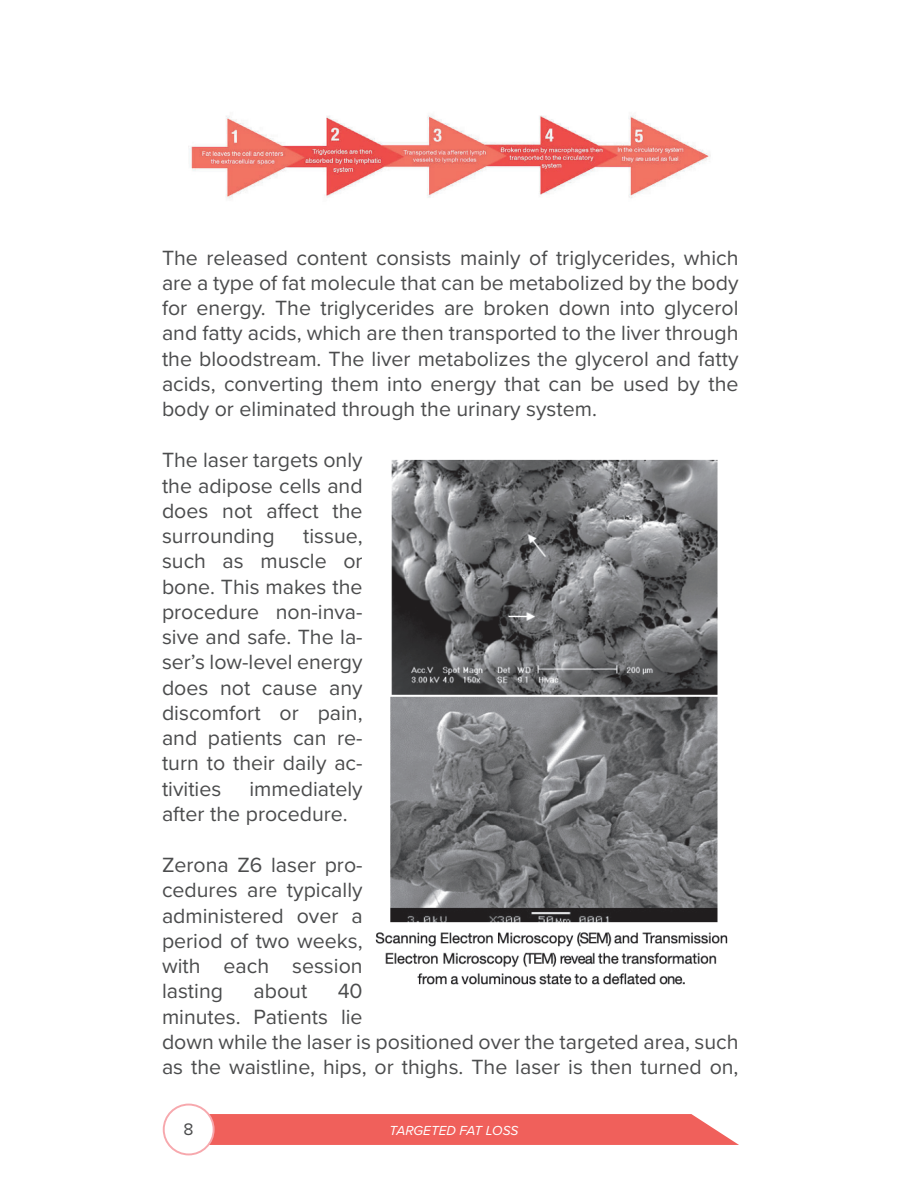
<style>
.page{position:relative;width:918px;height:1188px;background:#fff}
.page>*{position:absolute;margin:0;border:0;box-sizing:border-box;transform-origin:0 0}
.t1{font:21.3px/25.2px "Proxima Nova";color:#4b4c4d;text-align:justify}
.t2{font:17.4px "Proxima Nova";color:#4b4c4d}
.t3{font:italic 13.65px "Proxima Nova";color:#fff}
</style>
<div class="page">
<div style="left:209px;top:1114px;width:530px;height:31px;background:#f0605b"></div>
<div style="left:164px;top:1105px;width:50px;height:49px;background:#fff;border-radius:50%"></div>
<div style="left:163px;top:1104px;width:52px;height:51px;border:2px solid #f7a8ad;border-radius:50%"></div>
<img style="left:189px;top:115px;width:522px;height:84px">
<img style="left:375px;top:459px;width:353px;height:526px">
<p class="t1" style="left:162px;top:246px;width:578px">The released content consists mainly of triglycerides, which are a type of fat molecule that can be metabolized by the body for energy. The triglycerides are broken down into glycerol and fatty acids, which are then transported to the liver through the bloodstream. The liver metabolizes the glycerol and fatty acids, converting them into energy that can be used by the body or eliminated through the urinary system.</p>
<p class="t1" style="left:162px;top:449px;width:202px">The laser targets only the adipose cells and does not affect the surrounding</p>
<p class="t1" style="left:162px;top:525px;width:202px;text-indent:141px">tissue, such as muscle or bone. This makes the procedure non-inva&shy;sive and safe. The la&shy;ser’s low-level energy does not cause any discomfort or pain, and patients can re&shy;turn to their daily ac&shy;tivities</p>
<p class="t1" style="left:162px;top:777px;width:202px;text-indent:87px">immediately after the procedure.</p>
<p class="t1" style="left:162px;top:854px;width:202px">Zerona Z6 laser pro&shy;cedures are typically administered over a period of two weeks, with each session lasting</p>
<p class="t1" style="left:162px;top:980px;width:578px;text-align:left;text-indent:176px">40<br>minutes. Patients lie<br>down while the laser is positioned over the targeted area, such as the waistline, hips, or thighs. The laser is then turned on,</p>
<p class="t1" style="left:253px;top:980px;width:55px">about</p>
<p class="t2" style="left:184px;top:1122px;width:12px">8</p>
<p class="t3" style="left:390px;top:1126px;width:131px">TARGETED FAT LOSS</p>
</div>
